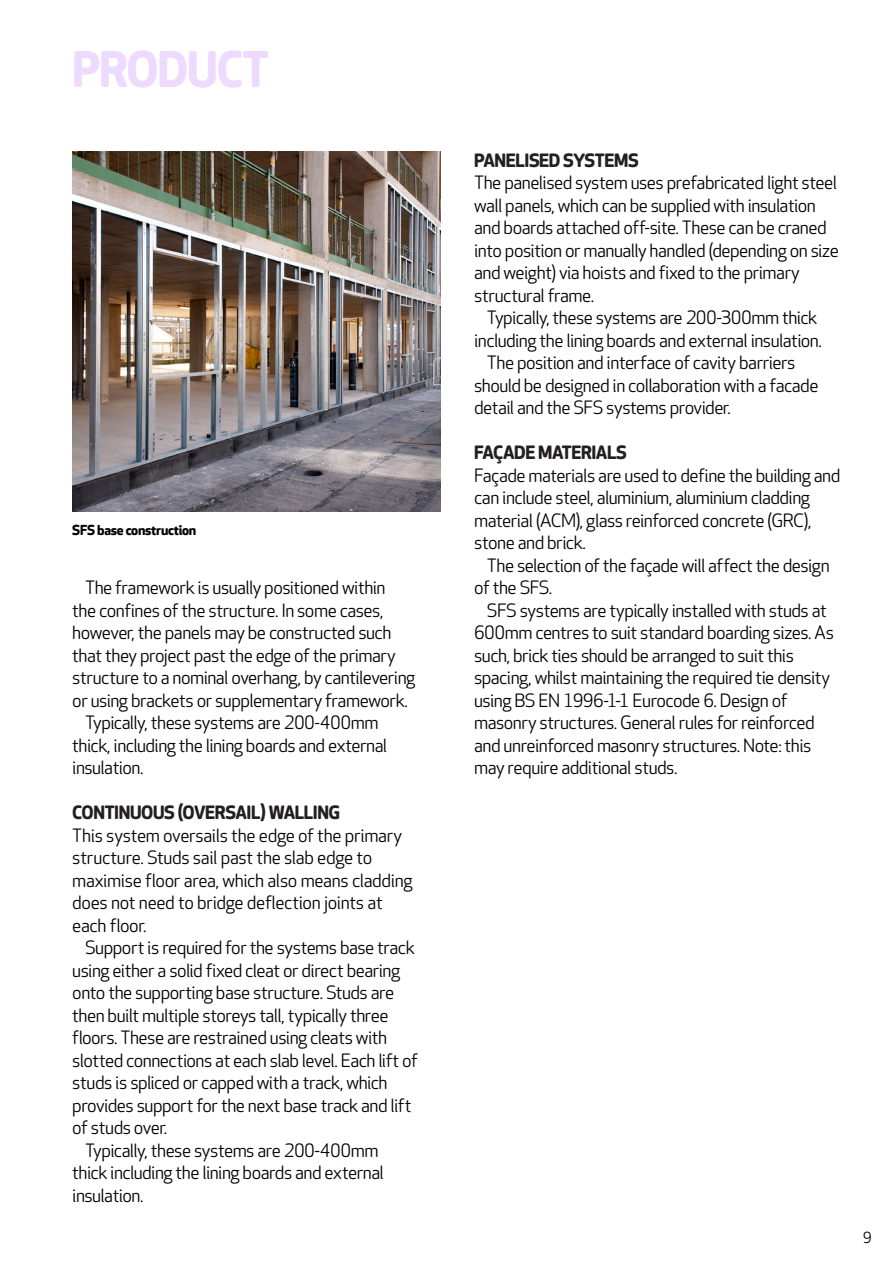
<style>
.page{position:relative;width:893px;height:1263px;background:#fff}
.page>*{position:absolute;margin:0;border:0;box-sizing:border-box;transform-origin:0 0}
.t1{font:700 48px "Apex Rounded";letter-spacing:-.03em;color:#eedaff}
.t2{font:18px/22.5px "Apex Rounded";letter-spacing:-.03em;color:#000}
.t3{font:700 18px "Apex Rounded";letter-spacing:-.025em;color:#231f20}
.t4{font:15px "Apex Rounded";color:#000}
.t5{font:700 13.5px "Apex Rounded";letter-spacing:-.02em;color:#000}
</style>
<div class="page">
<img style="left:72px;top:152px;width:368px;height:360px">
<h1 class="t1" style="left:72px;top:41px;width:198px">PRODUCT</h1>
<p class="t5" style="left:72px;top:522px;width:126px">SFS base construction</p>
<p class="t2" style="left:85px;top:577px;width:302px">The framework is usually positioned within</p>
<p class="t2" style="left:72px;top:599px;width:313px">the confines of the structure. In some cases,</p>
<p class="t2" style="left:72px;top:622px;width:321px">however, the panels may be constructed such</p>
<p class="t2" style="left:72px;top:644px;width:325px">that they project past the edge of the primary</p>
<p class="t2" style="left:72px;top:667px;width:345px">structure to a nominal overhang, by cantilevering</p>
<p class="t2" style="left:72px;top:689px;width:337px">or using brackets or supplementary framework.</p>
<p class="t2" style="left:85px;top:712px;width:295px">Typically, these systems are 200-400mm</p>
<p class="t2" style="left:72px;top:734px;width:316px">thick, including the lining boards and external</p>
<p class="t2" style="left:72px;top:757px;width:73px">insulation.</p>
<p class="t3" style="left:72px;top:802px;width:269px">CONTINUOUS (OVERSAIL) WALLING</p>
<p class="t2" style="left:72px;top:824px;width:342px">This system oversails the edge of the primary structure. Studs sail past the slab edge to maximise floor area, which also means cladding does not need to bridge deflection joints at each floor.</p>
<p class="t2" style="left:85px;top:937px;width:331px">Support is required for the systems base track</p>
<p class="t2" style="left:72px;top:959px;width:329px">using either a solid fixed cleat or direct bearing</p>
<p class="t2" style="left:72px;top:982px;width:323px">onto the supporting base structure. Studs are</p>
<p class="t2" style="left:72px;top:1004px;width:318px">then built multiple storeys tall, typically three</p>
<p class="t2" style="left:72px;top:1027px;width:316px">floors. These are restrained using cleats with</p>
<p class="t2" style="left:72px;top:1049px;width:347px">slotted connections at each slab level. Each lift of</p>
<p class="t2" style="left:72px;top:1072px;width:317px">studs is spliced or capped with a track, which</p>
<p class="t2" style="left:72px;top:1094px;width:341px">provides support for the next base track and lift</p>
<p class="t2" style="left:72px;top:1117px;width:97px">of studs over.</p>
<p class="t2" style="left:85px;top:1139px;width:295px">Typically, these systems are 200-400mm</p>
<p class="t2" style="left:72px;top:1162px;width:313px">thick including the lining boards and external</p>
<p class="t2" style="left:72px;top:1184px;width:73px">insulation.</p>
<p class="t3" style="left:474px;top:149px;width:166px">PANELISED SYSTEMS</p>
<p class="t2" style="left:474px;top:172px;width:366px">The panelised system uses prefabricated light steel wall panels, which can be supplied with insulation and boards attached off-site. These can be craned into position or manually handled (depending on size and weight) via hoists and fixed to the primary structural frame.</p>
<p class="t2" style="left:487px;top:307px;width:332px">Typically, these systems are 200-300mm thick</p>
<p class="t2" style="left:474px;top:329px;width:349px">including the lining boards and external insulation.</p>
<p class="t2" style="left:487px;top:352px;width:310px">The position and interface of cavity barriers</p>
<p class="t2" style="left:474px;top:374px;width:346px">should be designed in collaboration with a facade</p>
<p class="t2" style="left:474px;top:397px;width:258px">detail and the SFS systems provider.</p>
<p class="t3" style="left:474px;top:442px;width:154px">FAÇADE MATERIALS</p>
<p class="t2" style="left:474px;top:464px;width:368px">Façade materials are used to define the building and can include steel, aluminium, aluminium cladding material (ACM), glass reinforced concrete (GRC), stone and brick.</p>
<p class="t2" style="left:474px;top:554px;width:357px;text-indent:13px">The selection of the façade will affect the design of the SFS.</p>
<p class="t2" style="left:474px;top:599px;width:361px;text-indent:13px">SFS systems are typically installed with studs at 600mm centres to suit standard boarding sizes. As such, brick ties should be arranged to suit this spacing, whilst maintaining the required tie density using BS EN 1996-1-1 Eurocode 6. Design of masonry structures. General rules for reinforced and unreinforced masonry structures. Note: this may require additional studs.</p>
<p class="t4" style="left:863px;top:1229px;width:10px">9</p>
</div>
